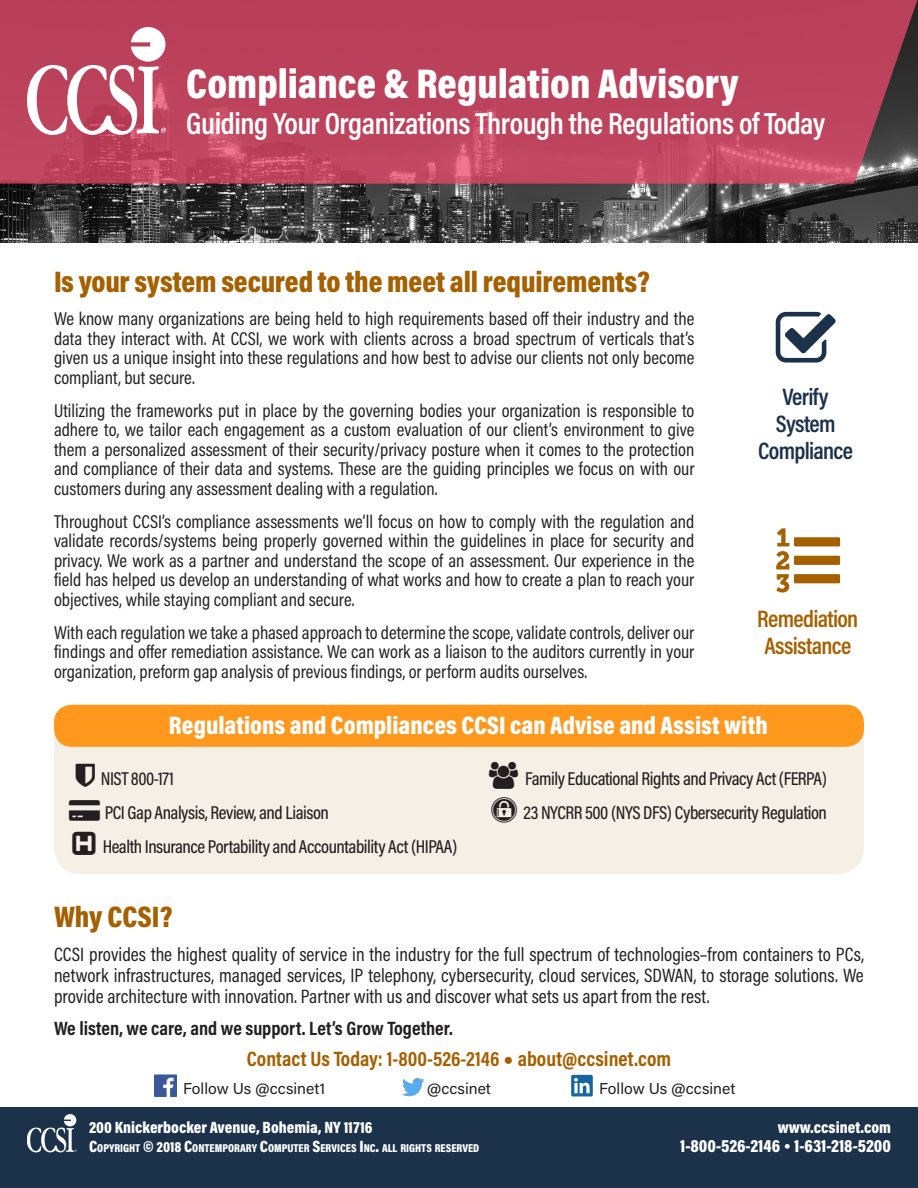
<style>
.page{position:relative;width:918px;height:1188px;background:#fff}
.page>*{position:absolute;margin:0;border:0;box-sizing:border-box;transform-origin:0 0}
.t1{font:900 42px "Acumin Pro Cond";color:#fff}
.t2{font:600 30.75px "Acumin Pro Cond";letter-spacing:-.015em;color:#fff}
.t3{font:900 30px "Acumin Pro Cond";letter-spacing:-.005em;color:#a56101}
.t4{font:900 25.5px "Acumin Pro Cond";color:#fff}
.t5{font:600 24px/27px "Acumin Pro Cond";letter-spacing:-.03em;color:#1b324a;text-align:center}
.t6{font:600 24px/27px "Acumin Pro Cond";letter-spacing:-.03em;color:#a56101}
.t7{font:700 21px "Acumin Pro Cond";color:#a56101}
.t8{font:19.5px/21px "Acumin Pro Cond";color:#231f20;text-align:justify}
.t9{font:700 19.5px "Acumin Pro Cond";color:#231f20}
.t10{font:18.75px/19.5px "Acumin Pro Cond";color:#231f20;text-align:justify}
.t11{font:500 18.75px "Acumin Pro Cond";letter-spacing:-.025em;color:#231f20}
.t12{font:900 18px "Acumin Pro Cond";color:#fff}
.t13{font:900 16.5px "Acumin Pro Cond";color:#fff}
.t14{font:15.75px "Acumin Pro";color:#231f20}
.t15{font:900 11.55px "Acumin Pro Cond";color:#fff}
.s1{font-family:"Arial";font-size:16.5px}
.s2{font-size:16.5px}
.s3{font-size:15px}
.s4{font-family:"Arial";font-weight:700;font-size:16.5px}
</style>
<div class="page">
<img style="left:0;top:184px;width:918px;height:59px">
<svg style="left:0;top:0;width:918px;height:184px;background:#b9435d"></svg>
<div style="left:0;top:1107px;width:918px;height:81px;background:#1b324a"></div>
<img style="left:402px;top:1078px;width:22px;height:19px">
<div style="left:571px;top:1075px;width:22px;height:21px;background:#1466a1;border-radius:2px"></div>
<svg style="left:574px;top:1078px;width:16px;height:15px"></svg>
<img style="left:155px;top:1075px;width:21px;height:21px">
<img style="left:27px;top:1114px;width:49px;height:39px">
<div style="left:54px;top:713px;width:810px;height:161px;background:#f6efe6;border-radius:27px"></div>
<div style="left:54px;top:705px;width:810px;height:42px;background:#ff981d;border-radius:18px"></div>
<svg style="left:27px;top:27px;width:139px;height:108px"></svg>
<p class="t1" style="left:186px;top:56px;width:554px">Compliance &amp; Regulation Advisory</p>
<p class="t2" style="left:186px;top:104px;width:641px">Guiding Your Organizations Through the Regulations of Today</p>
<p class="t3" style="left:54px;top:262px;width:597px">Is your system secured to the meet all requirements?</p>
<p class="t10" style="left:54px;top:308px;width:642px">We know many organizations are being held to high requirements based off their industry and the data they interact with. At CCSI, we work with clients across a broad spectrum of verticals that’s given us a unique insight into these regulations and how best to advise our clients not only become compliant, but secure.</p>
<p class="t10" style="left:54px;top:400px;width:642px">Utilizing the frameworks put in place by the governing bodies your organization is responsible to adhere to, we tailor each engagement as a custom evaluation of our client’s environment to give them a personalized assessment of their security/privacy posture when it comes to the protection and compliance of their data and systems. These are the guiding principles we focus on with our customers during any assessment dealing with a regulation.</p>
<p class="t10" style="left:54px;top:511px;width:642px">Throughout CCSI’s compliance assessments we’ll focus on how to comply with the regulation and validate records/systems being properly governed within the guidelines in place for security and privacy. We work as a partner and understand the scope of an assessment. Our experience in the field has helped us develop an understanding of what works and how to create a plan to reach your objectives, while staying compliant and secure.</p>
<p class="t10" style="left:54px;top:622px;width:642px">With each regulation we take a phased approach to determine the scope, validate controls, deliver our findings and offer remediation assistance. We can work as a liaison to the auditors currently in your organization, preform gap analysis of previous findings, or perform audits ourselves.</p>
<p class="t5" style="left:758px;top:382px;width:96px">Verify<br>System<br>Compliance</p>
<p class="t6" style="left:757px;top:604px;width:103px">Remediation<br>Assistance</p>
<p class="t4" style="left:169px;top:708px;width:600px">Regulations and Compliances CCSI can Advise and Assist with</p>
<p class="t11" style="left:101px;top:766px;width:74px">NIST 800-171</p>
<p class="t11" style="left:105px;top:800px;width:226px">PCI Gap Analysis, Review, and Liaison</p>
<p class="t11" style="left:103px;top:834px;width:356px">Health Insurance Portability and Accountability Act (HIPAA)</p>
<p class="t11" style="left:525px;top:766px;width:304px">Family Educational Rights and Privacy Act (FERPA)</p>
<p class="t11" style="left:524px;top:800px;width:305px">23 NYCRR 500 (NYS DFS) Cybersecurity Regulation</p>
<p class="t3" style="left:54px;top:897px;width:120px">Why CCSI?</p>
<p class="t8" style="left:54px;top:944px;width:811px">CCSI provides the highest quality of service in the industry for the full spectrum of technologies–from containers to PCs, network infrastructures, managed services, IP telephony, cybersecurity, cloud services, SDWAN, to storage solutions. We provide architecture with innovation. Partner with us and discover what sets us apart from the rest.</p>
<p class="t9" style="left:54px;top:1015px;width:400px">We listen, we care, and we support. Let’s Grow Together.</p>
<p class="t7" style="left:247px;top:1045px;width:426px">Contact Us Today: 1-800-526-2146 <span class="s1">●</span> about@ccsinet.com</p>
<p class="t14" style="left:183px;top:1077px;width:144px">Follow Us @ccsinet1</p>
<p class="t14" style="left:427px;top:1077px;width:66px">@ccsinet</p>
<p class="t14" style="left:599px;top:1077px;width:138px">Follow Us @ccsinet</p>
<p class="t13" style="left:89px;top:1116px;width:285px">200 Knickerbocker Avenue, Bohemia, NY 11716</p>
<p class="t13" style="left:778px;top:1116px;width:115px">www.ccsinet.com</p>
<p class="t15" style="left:89px;top:1141px;width:392px"><span class="s2">C</span>OPYRIGHT <span class="s2">©</span> <span class="s3">2018</span> <span class="s2">C</span>ONTEMPORARY <span class="s2">C</span>OMPUTER <span class="s2">S</span>ERVICES <span class="s2">I</span>NC<span class="s2">.</span> ALL RIGHTS RESERVED</p>
<p class="t12" style="left:680px;top:1134px;width:212px">1-800-526-2146 <span class="s4">•</span> 1-631-218-5200</p>
</div>
